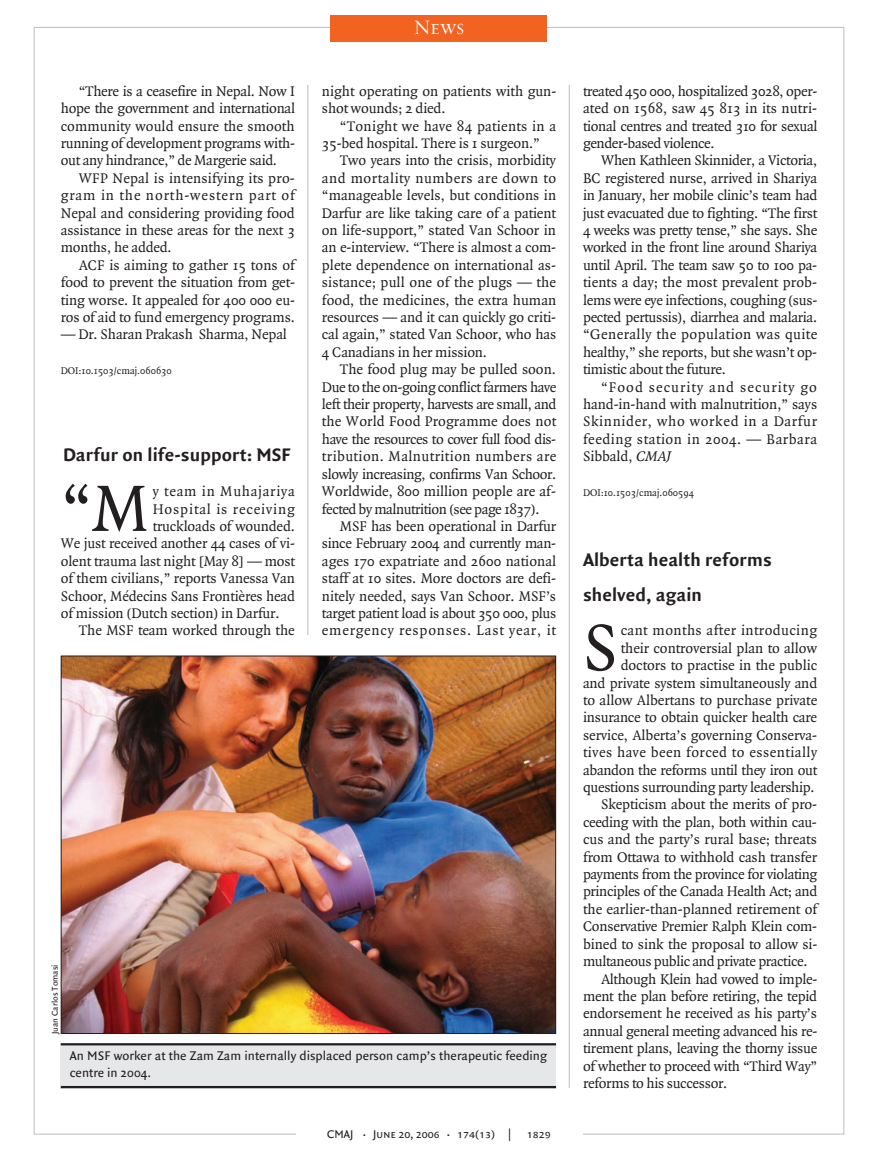
<style>
.page{position:relative;width:878px;height:1175px;background:#fff}
.page>*{position:absolute;margin:0;border:0;box-sizing:border-box;transform-origin:0 0}
.t1{font:70.35px "Quadraat";color:#231f20}
.t2{font:21px "Requiem Display HTF Small Caps";color:#fff}
.t3{font:700 19.5px/34.8px "Quadraat Sans";letter-spacing:.005em;color:#231f20}
.t4{font:15px/17.4px "Quadraat";letter-spacing:-.01em;color:#231f20;text-align:justify}
.t5{font:15px "Quadraat";letter-spacing:.03em;color:#231f20}
.t6{font:15px "Quadraat";letter-spacing:.06em;color:#231f20}
.t7{font:15px "Quadraat";letter-spacing:.055em;color:#231f20}
.t8{font:13.5px/16.5px "Quadraat Sans";color:#231f20}
.t9{font:12px "Quadraat Sans Caps";color:#231f20}
.t10{font:10.5px "Quadraat";color:#231f20}
.t11{font:9px "Quadraat Sans";color:#231f20}
.s1{font-size:9px}
.s2{font-style:italic}
</style>
<div class="page">
<hr style="left:569px;top:85px;width:1px;height:1003px;background:#bcbdc0">
<hr style="left:307px;top:85px;width:1px;height:550px;background:#bcbdc0">
<div style="left:331px;top:15px;width:216px;height:26px;background:#f26221"></div>
<img style="left:63px;top:657px;width:491px;height:374px">
<div style="left:61px;top:1043px;width:495px;height:45px;background:#e6e7e9"></div>
<hr style="left:61px;top:1043px;width:495px;height:2px;background:#231f20">
<hr style="left:61px;top:1085px;width:495px;height:3px;background:#231f20">
<p class="t4" style="left:61px;top:83px;width:236px;text-indent:18px">“There is a ceasefire in Nepal. Now I hope the government and international community would ensure the smooth running of development programs with&shy;out any hindrance,” de Margerie said.</p>
<p class="t4" style="left:61px;top:170px;width:236px;text-indent:18px">WFP Nepal is intensifying its pro&shy;gram in the north-western part of Nepal and considering providing food assistance in these areas for the next 3 months, he added.</p>
<p class="t4" style="left:61px;top:257px;width:236px;text-indent:18px">ACF is aiming to gather 15 tons of food to prevent the situation from get&shy;ting worse. It appealed for 400 000 eu&shy;ros of aid to fund emergency programs.</p>
<p class="t4" style="left:61px;top:326px;width:228px">— Dr. Sharan Prakash Sharma, Nepal</p>
<p class="t10" style="left:61px;top:366px;width:113px">DOI:10.1503/cmaj.060630</p>
<h3 class="t3" style="left:63px;top:437px;width:229px">Darfur on life-support: MSF</h3>
<h1 class="t1" style="left:61px;top:476px;width:90px">“M</h1>
<p class="t7" style="left:153px;top:484px;width:144px">y team in Muhajariya</p>
<p class="t6" style="left:153px;top:502px;width:144px">Hospital is receiving</p>
<p class="t4" style="left:153px;top:518px;width:144px">truckloads of wounded.</p>
<p class="t4" style="left:61px;top:535px;width:236px">We just received another 44 cases of vi-</p>
<p class="t4" style="left:61px;top:552px;width:236px">olent trauma last night [May 8] — most</p>
<p class="t4" style="left:61px;top:570px;width:236px">of them civilians,” reports Vanessa Van</p>
<p class="t4" style="left:61px;top:587px;width:236px">Schoor, Médecins Sans Frontières head</p>
<p class="t4" style="left:61px;top:605px;width:220px">of mission (Dutch section) in Darfur.</p>
<p class="t4" style="left:79px;top:622px;width:217px">The MSF team worked through the</p>
<h2 class="t2" style="left:413px;top:15px;width:52px">News</h2>
<p class="t4" style="left:322px;top:83px;width:236px">night operating on patients with gun&shy;shot wounds; 2 died.</p>
<p class="t4" style="left:322px;top:117px;width:235px;text-indent:18px">“Tonight we have 84 patients in a<br>35-bed hospital. There is 1 surgeon.”</p>
<p class="t4" style="left:322px;top:152px;width:236px;text-indent:18px">Two years into the crisis, morbidity and mortality numbers are down to “manageable levels, but conditions in Darfur are like taking care of a patient on life-support,” stated Van Schoor in an e-interview. “There is almost a com&shy;plete dependence on international as&shy;sistance; pull one of the plugs — the food, the medicines, the extra human resources — and it can quickly go criti&shy;cal again,” stated Van Schoor, who has 4 Canadians in her mission.</p>
<p class="t4" style="left:322px;top:361px;width:236px;text-indent:18px">The food plug may be pulled soon.<br>Due to the on-going conflict farmers have left their property, harvests are small, and the World Food Programme does not have the resources to cover full food dis&shy;tribution. Malnutrition numbers are slowly increasing, confirms Van Schoor.<br>Worldwide, 800 million people are af&shy;fected by malnutrition (see page 1837).</p>
<p class="t4" style="left:322px;top:518px;width:236px;text-indent:18px">MSF has been operational in Darfur since February 2004 and currently man&shy;ages 170 expatriate and 2600 national staff at 10 sites. More doctors are defi&shy;nitely needed, says Van Schoor. MSF’s target patient load is about 350 000, plus emergency responses. Last year, it</p>
<p class="t11" style="left:51px;top:1034px;width:71px;rotate:-90deg">Juan Carlos Tomasi</p>
<p class="t8" style="left:70px;top:1048px;width:479px">An MSF worker at the Zam Zam internally displaced person camp’s therapeutic feeding centre in 2004.</p>
<p class="t9" style="left:327px;top:1127px;width:225px">CMAJ <span class="s1">•</span> June 20, 2006 <span class="s1">•</span> 174(13) | 1829</p>
<p class="t4" style="left:583px;top:83px;width:236px">treated 450 000, hospitalized 3028, oper&shy;ated on 1568, saw 45 813 in its nutri&shy;tional centres and treated 310 for sexual gender-based violence.</p>
<p class="t4" style="left:583px;top:152px;width:236px;text-indent:18px">When Kathleen Skinnider, a Victoria, BC registered nurse, arrived in Shariya in January, her mobile clinic’s team had just evacuated due to fighting. “The first 4 weeks was pretty tense,” she says. She worked in the front line around Shariya until April. The team saw 50 to 100 pa&shy;tients a day; the most prevalent prob&shy;lems were eye infections, coughing (sus&shy;pected pertussis), diarrhea and malaria. “Generally the population was quite healthy,” she reports, but she wasn’t op&shy;timistic about the future.</p>
<p class="t4" style="left:583px;top:378px;width:236px;text-indent:18px">“Food security and security go hand-in-hand with malnutrition,” says Skinnider, who worked in a Darfur feeding station in 2004. — Barbara Sibbald, <span class="s2">CMAJ</span></p>
<p class="t10" style="left:583px;top:488px;width:113px">DOI:10.1503/cmaj.060594</p>
<h3 class="t3" style="left:583px;top:542px;width:190px">Alberta health reforms shelved, again</h3>
<h1 class="t1" style="left:583px;top:615px;width:36px">S</h1>
<p class="t5" style="left:620px;top:623px;width:198px">cant months after introducing</p>
<p class="t4" style="left:620px;top:639px;width:198px">their controversial plan to allow</p>
<p class="t4" style="left:620px;top:657px;width:198px">doctors to practise in the public</p>
<p class="t4" style="left:583px;top:674px;width:236px">and private system simultaneously and</p>
<p class="t4" style="left:583px;top:692px;width:236px">to allow Albertans to purchase private</p>
<p class="t4" style="left:583px;top:709px;width:235px">insurance to obtain quicker health care</p>
<p class="t4" style="left:583px;top:726px;width:236px">service, Alberta’s governing Conserva-</p>
<p class="t5" style="left:583px;top:745px;width:236px">tives have been forced to essentially</p>
<p class="t4" style="left:583px;top:761px;width:236px">abandon the reforms until they iron out</p>
<p class="t4" style="left:583px;top:779px;width:233px">questions surrounding party leadership.</p>
<p class="t4" style="left:601px;top:796px;width:218px">Skepticism about the merits of pro-</p>
<p class="t4" style="left:583px;top:813px;width:235px">ceeding with the plan, both within cau-</p>
<p class="t4" style="left:583px;top:831px;width:235px">cus and the party’s rural base; threats</p>
<p class="t4" style="left:583px;top:848px;width:235px">from Ottawa to withhold cash transfer</p>
<p class="t4" style="left:583px;top:866px;width:236px">payments from the province for violating</p>
<p class="t4" style="left:583px;top:883px;width:236px">principles of the Canada Health Act; and</p>
<p class="t4" style="left:583px;top:900px;width:236px">the earlier-than-planned retirement of</p>
<p class="t4" style="left:583px;top:918px;width:236px">Conservative Premier Ralph Klein com-</p>
<p class="t4" style="left:583px;top:935px;width:236px">bined to sink the proposal to allow si-</p>
<p class="t4" style="left:583px;top:953px;width:226px">multaneous public and private practice.</p>
<p class="t4" style="left:601px;top:970px;width:218px">Although Klein had vowed to imple-</p>
<p class="t4" style="left:583px;top:987px;width:235px">ment the plan before retiring, the tepid</p>
<p class="t4" style="left:583px;top:1005px;width:235px">endorsement he received as his party’s</p>
<p class="t4" style="left:583px;top:1022px;width:236px">annual general meeting advanced his re-</p>
<p class="t4" style="left:583px;top:1040px;width:236px">tirement plans, leaving the thorny issue</p>
<p class="t4" style="left:583px;top:1057px;width:236px">of whether to proceed with “Third Way”</p>
<p class="t4" style="left:583px;top:1074px;width:146px">reforms to his successor.</p>
</div>
